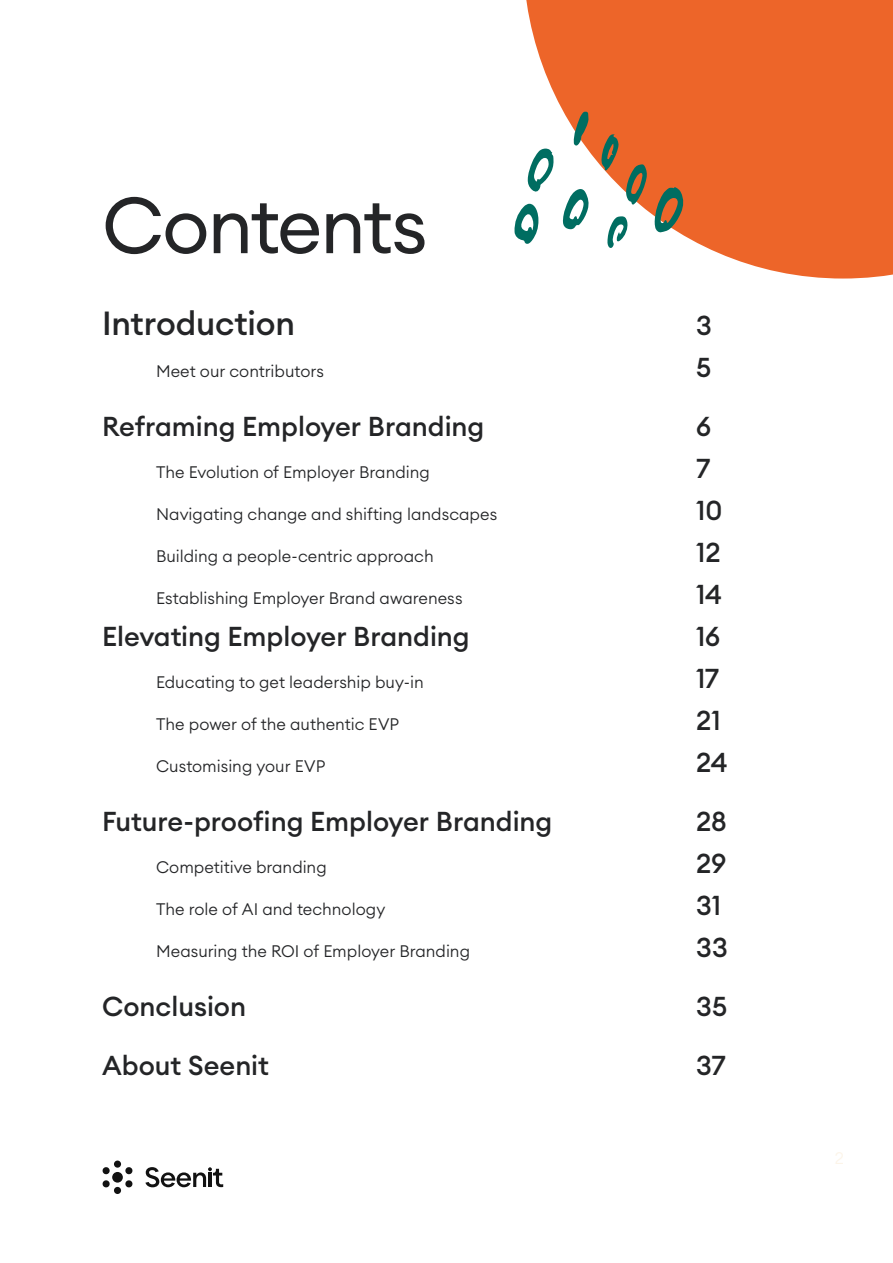
<style>
.page{position:relative;width:893px;height:1263px;background:#fff}
.page>*{position:absolute;margin:0;border:0;box-sizing:border-box;transform-origin:0 0}
.t1{font:78px "Euclid Circular A";letter-spacing:-.03em;color:#242527}
.t2{font:500 33px "Euclid Circular A";letter-spacing:-.005em;color:#242527}
.t3{font:500 27px "Euclid Circular A";color:#242527}
.t4{font:300 16.5px "Euclid Circular A";color:#242527}
.t5{font:300 16.5px "Euclid Circular A";color:#fcf4e8}
</style>
<div class="page">
<svg style="left:526px;top:0;width:367px;height:279px;fill:#ed6529"></svg>
<svg style="left:145px;top:1167px;width:78px;height:20px"></svg>
<div style="left:112px;top:1172px;width:11px;height:10px;background:#121212;border-radius:50%"></div>
<div style="left:114px;top:1160px;width:7px;height:8px;background:#121212;border-radius:50%"></div>
<div style="left:114px;top:1187px;width:7px;height:7px;background:#121212;border-radius:50%"></div>
<svg style="left:125px;top:1167px;width:8px;height:21px"></svg>
<svg style="left:102px;top:1167px;width:8px;height:21px"></svg>
<svg style="left:655px;top:187px;width:29px;height:46px"></svg>
<svg style="left:514px;top:204px;width:24px;height:40px"></svg>
<svg style="left:563px;top:189px;width:26px;height:40px"></svg>
<svg style="left:528px;top:149px;width:26px;height:44px"></svg>
<svg style="left:626px;top:164px;width:21px;height:41px"></svg>
<svg style="left:601px;top:134px;width:18px;height:37px"></svg>
<svg style="left:607px;top:216px;width:22px;height:32px"></svg>
<svg style="left:573px;top:112px;width:16px;height:34px"></svg>
<h1 class="t1" style="left:102px;top:175px;width:327px">Contents</h1>
<h2 class="t2" style="left:102px;top:302px;width:194px">Introduction</h2>
<h3 class="t3" style="left:696px;top:308px;width:17px">3</h3>
<p class="t4" style="left:156px;top:361px;width:169px">Meet our contributors</p>
<h3 class="t3" style="left:696px;top:350px;width:17px">5</h3>
<h3 class="t3" style="left:102px;top:409px;width:384px">Reframing Employer Branding</h3>
<h3 class="t3" style="left:696px;top:409px;width:17px">6</h3>
<p class="t4" style="left:156px;top:462px;width:275px">The Evolution of Employer Branding</p>
<h3 class="t3" style="left:696px;top:451px;width:16px">7</h3>
<p class="t4" style="left:156px;top:504px;width:343px">Navigating change and shifting landscapes</p>
<h3 class="t3" style="left:696px;top:493px;width:28px">10</h3>
<p class="t4" style="left:156px;top:546px;width:279px">Building a people-centric approach</p>
<h3 class="t3" style="left:696px;top:535px;width:26px">12</h3>
<p class="t4" style="left:156px;top:588px;width:308px">Establishing Employer Brand awareness</p>
<h3 class="t3" style="left:696px;top:577px;width:27px">14</h3>
<h3 class="t3" style="left:102px;top:619px;width:369px">Elevating Employer Branding</h3>
<h3 class="t3" style="left:696px;top:619px;width:26px">16</h3>
<p class="t4" style="left:156px;top:672px;width:269px">Educating to get leadership buy-in</p>
<h3 class="t3" style="left:696px;top:661px;width:25px">17</h3>
<p class="t4" style="left:156px;top:714px;width:245px">The power of the authentic EVP</p>
<h3 class="t3" style="left:696px;top:703px;width:26px">21</h3>
<p class="t4" style="left:156px;top:756px;width:171px">Customising your EVP</p>
<h3 class="t3" style="left:696px;top:745px;width:33px">24</h3>
<h3 class="t3" style="left:102px;top:804px;width:452px">Future-proofing Employer Branding</h3>
<h3 class="t3" style="left:696px;top:804px;width:32px">28</h3>
<p class="t4" style="left:156px;top:857px;width:172px">Competitive branding</p>
<h3 class="t3" style="left:696px;top:846px;width:32px">29</h3>
<p class="t4" style="left:156px;top:899px;width:231px">The role of AI and technology</p>
<h3 class="t3" style="left:696px;top:888px;width:27px">31</h3>
<p class="t4" style="left:156px;top:941px;width:315px">Measuring the ROI of Employer Branding</p>
<h3 class="t3" style="left:696px;top:930px;width:33px">33</h3>
<h3 class="t3" style="left:102px;top:989px;width:146px">Conclusion</h3>
<h3 class="t3" style="left:696px;top:989px;width:33px">35</h3>
<h3 class="t3" style="left:102px;top:1048px;width:168px">About Seenit</h3>
<h3 class="t3" style="left:696px;top:1048px;width:31px">37</h3>
<p class="t5" style="left:835px;top:1147px;width:11px">2</p>
</div>
